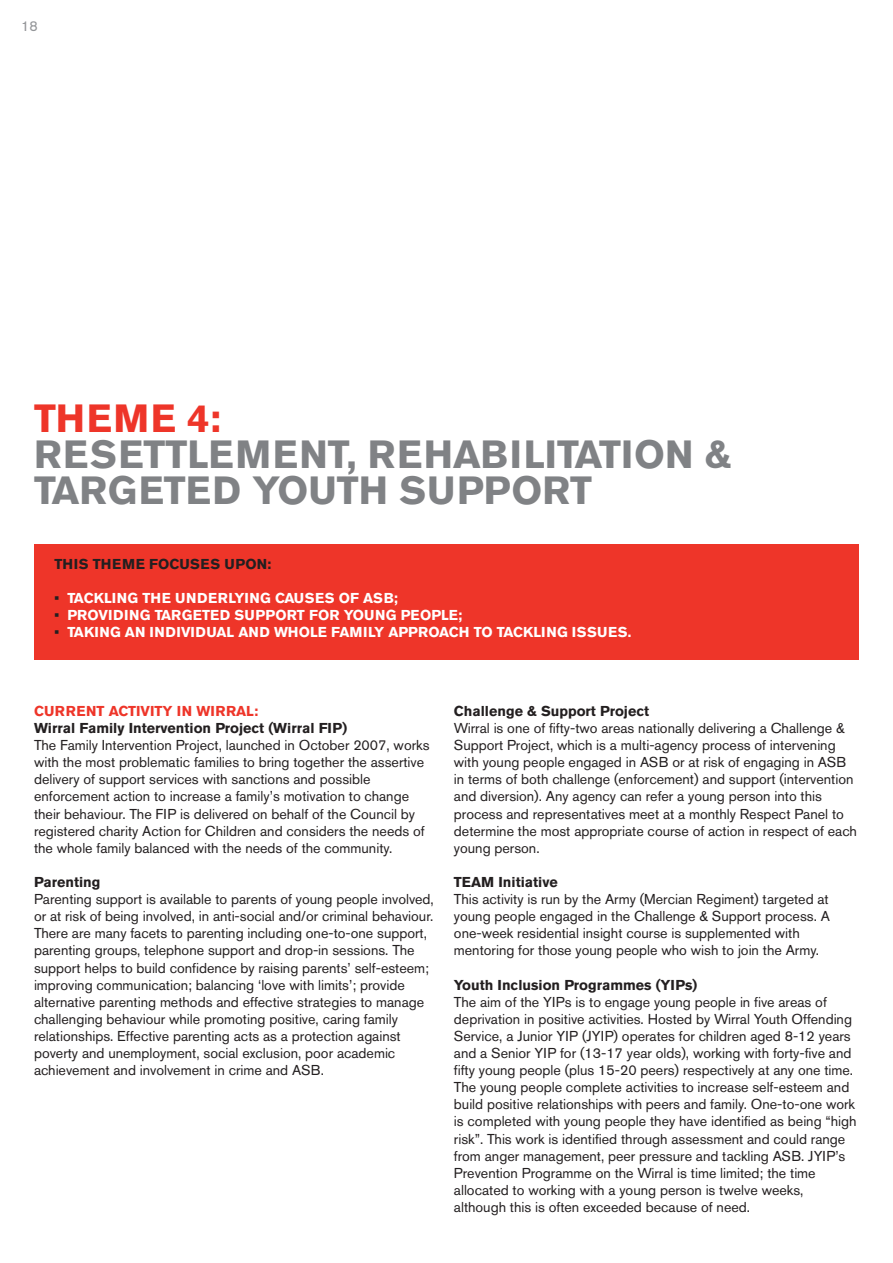
<style>
.page{position:relative;width:893px;height:1263px;background:#fff}
.page>*{position:absolute;margin:0;border:0;box-sizing:border-box;transform-origin:0 0}
.t1{font:700 39px/36px "Akzidenz Grotesk BE";color:#808285}
.t2{font:700 39px "Akzidenz Grotesk BE";letter-spacing:.04em;color:#ee3529}
.t3{font:14.25px/17.1px "Akzidenz Grotesk BE";color:#231f20}
.t4{font:700 14.25px "Akzidenz Grotesk BE";color:#231f20}
.t5{font:700 14.25px "Akzidenz Grotesk BE";color:#fff}
.t6{font:700 14.25px "Akzidenz Grotesk BE";letter-spacing:.02em;color:#fff}
.t7{font:700 14.25px "Akzidenz Grotesk BE";color:#ee3529}
.t8{font:700 14.25px "Akzidenz Grotesk BE";letter-spacing:.03em;color:#231f20}
.t9{font:14.25px "Akzidenz Grotesk BE";color:#939598}
.s1{color:#231f20}
</style>
<div class="page">
<div style="left:34px;top:544px;width:825px;height:115px;background:#ee3529"></div>
<p class="t9" style="left:21px;top:21px;width:18px">18</p>
<h1 class="t2" style="left:34px;top:402px;width:188px">THEME 4:</h1>
<h1 class="t1" style="left:34px;top:438px;width:699px">RESETTLEMENT, REHABILITATION &amp;<br>TARGETED YOUTH SUPPORT</h1>
<p class="t8" style="left:55px;top:558px;width:218px">THIS THEME FOCUSES UPON:</p>
<p class="t6" style="left:55px;top:592px;width:345px"><span class="s1">•</span> TACKLING THE UNDERLYING CAUSES OF ASB;</p>
<p class="t5" style="left:55px;top:609px;width:409px"><span class="s1">•</span> PROVIDING TARGETED SUPPORT FOR YOUNG PEOPLE;</p>
<p class="t5" style="left:55px;top:626px;width:578px"><span class="s1">•</span> TAKING AN INDIVIDUAL AND WHOLE FAMILY APPROACH TO TACKLING ISSUES.</p>
<p class="t7" style="left:34px;top:705px;width:226px">CURRENT ACTIVITY IN WIRRAL:</p>
<p class="t4" style="left:34px;top:722px;width:315px">Wirral Family Intervention Project (Wirral FIP)</p>
<p class="t3" style="left:34px;top:738px;width:397px">The Family Intervention Project, launched in October 2007, works with the most problematic families to bring together the assertive delivery of support services with sanctions and possible enforcement action to increase a family’s motivation to change their behaviour. The FIP is delivered on behalf of the Council by registered charity Action for Children and considers the needs of the whole family balanced with the needs of the community.</p>
<p class="t4" style="left:34px;top:876px;width:68px">Parenting</p>
<p class="t3" style="left:34px;top:892px;width:401px">Parenting support is available to parents of young people involved, or at risk of being involved, in anti-social and/or criminal behaviour.<br>There are many facets to parenting including one-to-one support, parenting groups, telephone support and drop-in sessions. The support helps to build confidence by raising parents’ self-esteem; improving communication; balancing ‘love with limits’; provide alternative parenting methods and effective strategies to manage challenging behaviour while promoting positive, caring family relationships. Effective parenting acts as a protection against poverty and unemployment, social exclusion, poor academic achievement and involvement in crime and ASB.</p>
<p class="t4" style="left:454px;top:705px;width:197px">Challenge &amp; Support Project</p>
<p class="t3" style="left:454px;top:721px;width:404px">Wirral is one of fifty-two areas nationally delivering a Challenge &amp; Support Project, which is a multi-agency process of intervening with young people engaged in ASB or at risk of engaging in ASB in terms of both challenge (enforcement) and support (intervention and diversion). Any agency can refer a young person into this process and representatives meet at a monthly Respect Panel to determine the most appropriate course of action in respect of each young person.</p>
<p class="t4" style="left:454px;top:876px;width:105px">TEAM Initiative</p>
<p class="t3" style="left:454px;top:892px;width:378px">This activity is run by the Army (Mercian Regiment) targeted at young people engaged in the Challenge &amp; Support process. A one-week residential insight course is supplemented with mentoring for those young people who wish to join the Army.</p>
<p class="t4" style="left:454px;top:979px;width:245px">Youth Inclusion Programmes (YIPs)</p>
<p class="t3" style="left:454px;top:995px;width:404px">The aim of the YIPs is to engage young people in five areas of deprivation in positive activities. Hosted by Wirral Youth Offending Service, a Junior YIP (JYIP) operates for children aged 8-12 years and a Senior YIP for (13-17 year olds), working with forty-five and fifty young people (plus 15-20 peers) respectively at any one time.<br>The young people complete activities to increase self-esteem and build positive relationships with peers and family. One-to-one work is completed with young people they have identified as being “high risk”. This work is identified through assessment and could range from anger management, peer pressure and tackling ASB. JYIP’s Prevention Programme on the Wirral is time limited; the time allocated to working with a young person is twelve weeks, although this is often exceeded because of need.</p>
</div>
